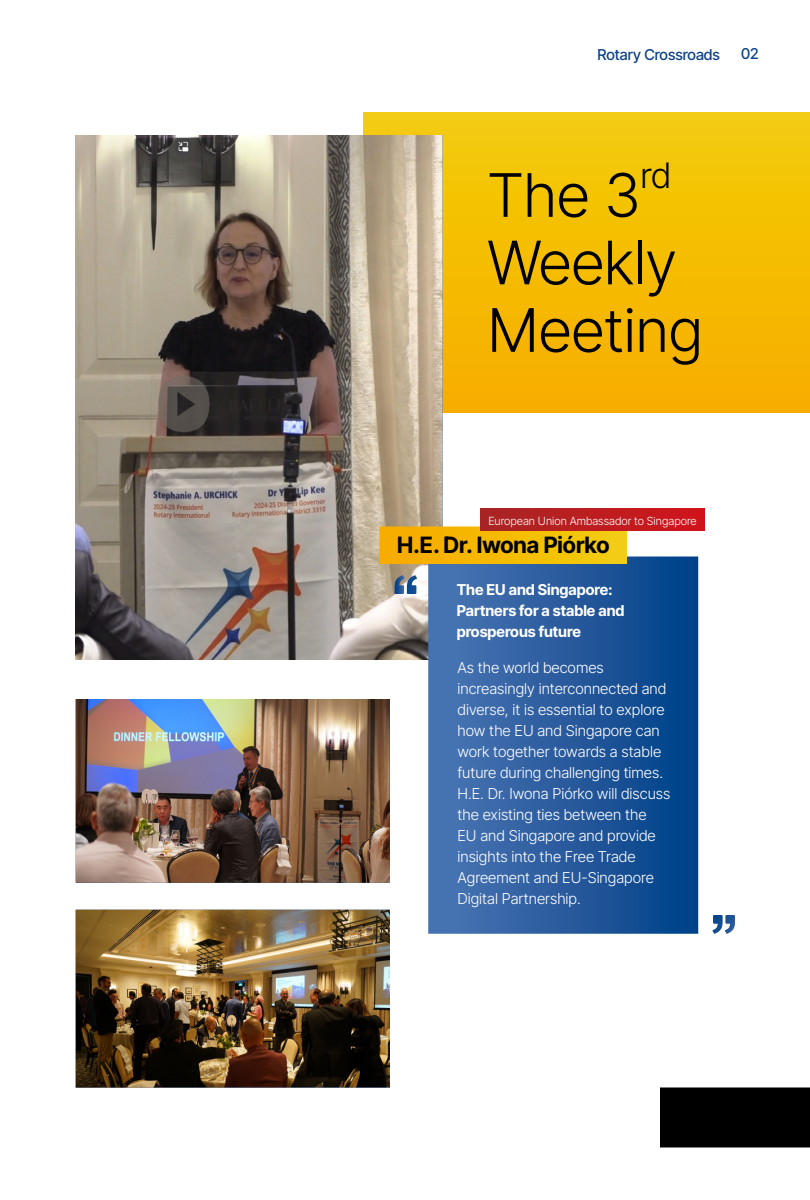
<style>
.page{position:relative;width:810px;height:1200px;background:#fff}
.page>*{position:absolute;margin:0;border:0;box-sizing:border-box;transform-origin:0 0}
.t1{font:300 60px/67.5px "Inter Tight";color:#000}
.t2{font:300 34.95px "Inter Tight";color:#000}
.t3{font:700 22.5px "Inter Tight";color:#000}
.t4{font:300 15px/21px "Inter Tight";color:#fff}
.t5{font:700 15px/21px "Inter Tight";color:#fff}
.t6{font:500 15px "Inter Tight";color:#0f4287}
.t7{font:300 11.25px "Inter Tight";color:#fff}
</style>
<div class="page">
<div style="left:364px;top:112px;width:446px;height:300px;background:linear-gradient(to bottom,#f3cd0b,#f7ad00)"></div>
<div style="left:660px;top:1087px;width:150px;height:60px;background:#000"></div>
<img style="left:75px;top:135px;width:368px;height:525px">
<img style="left:76px;top:910px;width:314px;height:177px">
<img style="left:76px;top:699px;width:314px;height:184px">
<svg style="left:428px;top:556px;width:270px;height:378px;background:#265b9d"></svg>
<svg style="left:394px;top:575px;width:23px;height:19px"></svg>
<svg style="left:712px;top:915px;width:23px;height:19px"></svg>
<svg style="left:380px;top:526px;width:247px;height:38px;background:#f4bb04"></svg>
<div style="left:480px;top:508px;width:225px;height:23px;background:linear-gradient(to right,#a72624,#d0141b)"></div>
<p class="t6" style="left:598px;top:44px;width:124px">Rotary Crossroads</p>
<p class="t6" style="left:741px;top:43px;width:19px">02</p>
<h1 class="t1" style="left:488px;top:160px;width:154px">The 3</h1>
<h2 class="t2" style="left:640px;top:150px;width:32px">rd</h2>
<h1 class="t1" style="left:487px;top:228px;width:217px">Weekly<br>Meeting</h1>
<p class="t7" style="left:488px;top:513px;width:210px">European Union Ambassador to Singapore</p>
<h3 class="t3" style="left:397px;top:528px;width:214px">H.E. Dr. Iwona Piórko</h3>
<p class="t5" style="left:457px;top:578px;width:169px">The EU and Singapore:<br>Partners for a stable and prosperous future</p>
<p class="t4" style="left:458px;top:657px;width:214px">As the world becomes increasingly interconnected and diverse, it is essential to explore how the EU and Singapore can work together towards a stable future during challenging times.<br>H.E. Dr. Iwona Piórko will discuss the existing ties between the<br>EU and Singapore and provide insights into the Free Trade<br>Agreement and EU-Singapore<br>Digital Partnership.</p>
</div>
